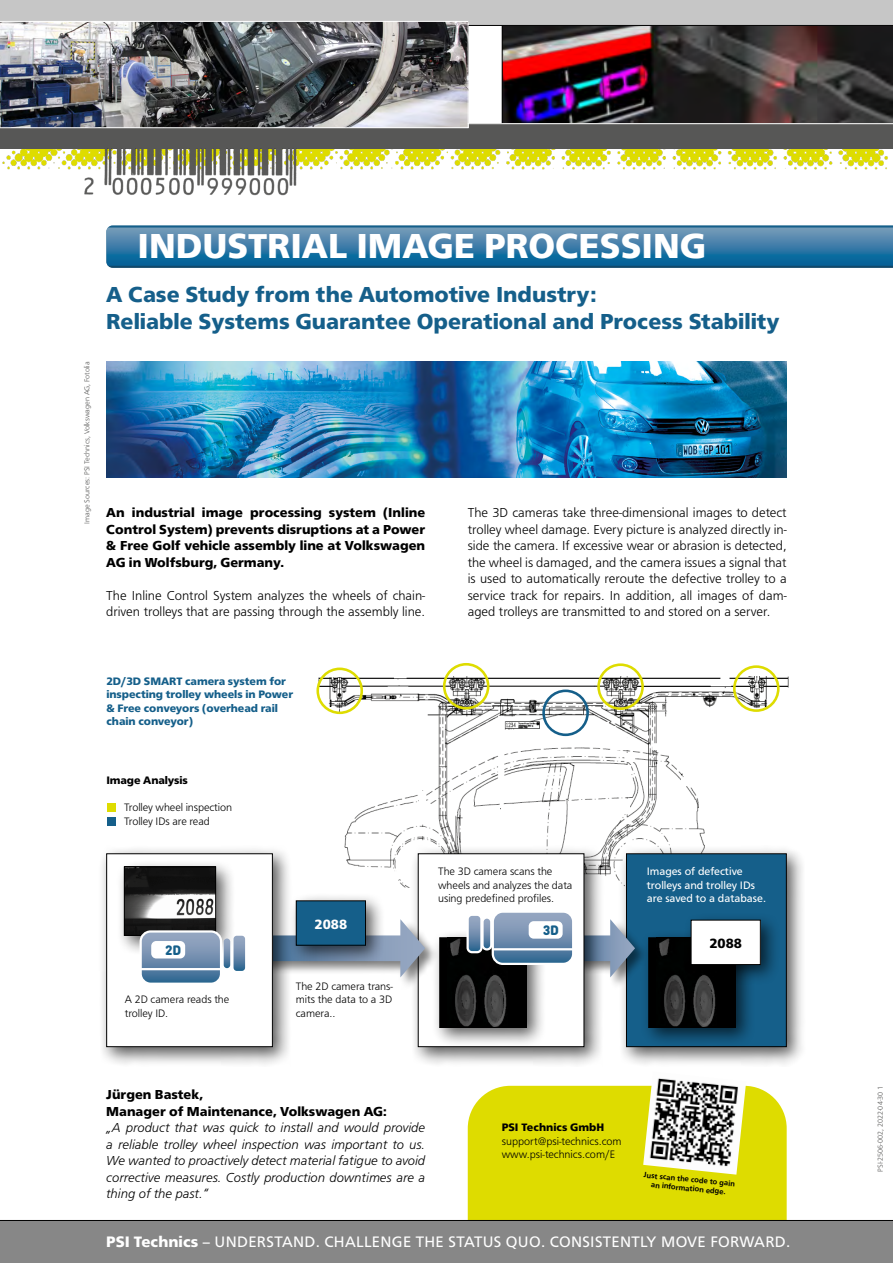
<style>
.page{position:relative;width:893px;height:1263px;background:#fff}
.page>*{position:absolute;margin:0;border:0;box-sizing:border-box;transform-origin:0 0}
.t1{font:700 36px "Frutus T";color:#fff}
.t2{font:700 22.5px/27px "Frutus T";color:#155f8a}
.t3{font:15.75px "Frutus T";letter-spacing:.02em;color:#fff}
.t4{font:700 13.95px "Frutus T";color:#fff}
.t5{font:700 13.95px "Frutus T";color:#000}
.t6{font:300 13.5px/16.5px "Frutus T";color:#000}
.t7{font:italic 300 13.5px/16.5px "Frutus T";color:#000;text-align:justify}
.t8{font:700 13.5px/16.5px "Frutus T";color:#000;text-align:justify}
.t9{font:900 13.5px "DIN Round Pro";color:#155f8a}
.t10{font:300 11.25px/13.5px "Frutus T";letter-spacing:-.005em;color:#000}
.t11{font:700 11.25px/13.5px "Frutus T";letter-spacing:-.005em;color:#155f8a}
.t12{font:11.25px/13.5px "Frutus T";color:#fff}
.t13{font:700 11.25px "Frutus T";color:#000}
.t14{font:500 7.95px/9px "Frutus T";color:#000;text-align:center}
.t15{font:300 7.5px "Frutus T";color:#575756}
.s1{font-weight:700}
</style>
<div class="page">
<svg style="left:106px;top:225px;width:787px;height:43px;background:#3779a4"></svg>
<img style="left:106px;top:362px;width:681px;height:116px">
<img style="left:2px;top:149px;width:886px;height:21px">
<img style="left:503px;top:26px;width:390px;height:97px">
<div style="left:0;top:124px;width:893px;height:25px;background:#575756"></div>
<div style="left:0;top:0;width:893px;height:26px;background:#c6c6c6"></div>
<img style="left:0;top:21px;width:469px;height:107px">
<img style="left:84px;top:148px;width:214px;height:48px">
<hr style="left:502px;top:26px;width:1px;height:98px;background:#000">
<hr style="left:468px;top:123px;width:425px;height:1px;background:#fff">
<hr style="left:469px;top:25px;width:424px;height:1px;background:#000">
<img style="left:318px;top:673px;width:471px;height:215px">
<div style="left:468px;top:1086px;width:319px;height:134px;background:#dedc00"></div>
<div style="left:0;top:1220px;width:893px;height:43px;background:#878787"></div>
<hr style="left:0;top:1220px;width:893px;height:1px;background:#000">
<div style="left:316px;top:667px;width:47px;height:47px;border:3px solid #dedc00;border-radius:50%"></div>
<div style="left:443px;top:663px;width:46px;height:46px;border:3px solid #dedc00;border-radius:50%"></div>
<div style="left:542px;top:689px;width:47px;height:47px;border:3px solid #155f8a;border-radius:50%"></div>
<div style="left:597px;top:663px;width:47px;height:47px;border:3px solid #dedc00;border-radius:50%"></div>
<div style="left:733px;top:665px;width:47px;height:47px;border:3px solid #dedc00;border-radius:50%"></div>
<div style="left:618px;top:845px;width:189px;height:222px;background:#000;opacity:.65"></div>
<div style="left:626px;top:854px;width:160px;height:193px;background:#155f8a"></div>
<div style="left:626px;top:853px;width:161px;height:194px;border:1px solid #000"></div>
<div style="left:564px;top:918px;width:84px;height:72px;background:#000;opacity:.5"></div>
<div style="left:410px;top:845px;width:194px;height:222px;background:#000;opacity:.65"></div>
<div style="left:418px;top:854px;width:166px;height:193px;background:#fff"></div>
<div style="left:418px;top:853px;width:166px;height:194px;border:1px solid #000"></div>
<div style="left:233px;top:918px;width:206px;height:72px;background:#000;opacity:.5"></div>
<div style="left:98px;top:845px;width:195px;height:222px;background:#000;opacity:.65"></div>
<div style="left:107px;top:854px;width:165px;height:193px;background:#fff"></div>
<div style="left:106px;top:853px;width:167px;height:194px;border:1px solid #000"></div>
<div style="left:116px;top:858px;width:120px;height:98px;background:#000;opacity:.65"></div>
<img style="left:126px;top:868px;width:88px;height:66px">
<div style="left:124px;top:866px;width:92px;height:70px;border:1px solid #000"></div>
<div style="left:288px;top:892px;width:98px;height:74px;background:#000;opacity:.65"></div>
<div style="left:296px;top:901px;width:69px;height:44px;background:#155f8a"></div>
<div style="left:296px;top:900px;width:70px;height:45px;border:1px solid #000"></div>
<div style="left:431px;top:929px;width:116px;height:119px;background:#000;opacity:.65"></div>
<div style="left:440px;top:938px;width:86px;height:89px;background:#000"></div>
<img style="left:450px;top:939px;width:57px;height:87px">
<div style="left:439px;top:937px;width:88px;height:91px;border:1px solid #000"></div>
<div style="left:640px;top:929px;width:116px;height:119px;background:#000;opacity:.65"></div>
<div style="left:649px;top:938px;width:86px;height:89px;background:#000"></div>
<img style="left:659px;top:939px;width:57px;height:87px">
<div style="left:648px;top:937px;width:88px;height:91px;border:1px solid #000"></div>
<div style="left:683px;top:912px;width:98px;height:73px;background:#000;opacity:.65"></div>
<div style="left:691px;top:920px;width:69px;height:44px;background:#fff"></div>
<div style="left:691px;top:920px;width:70px;height:45px;border:1px solid #000"></div>
<svg style="left:141px;top:931px;width:80px;height:51px;background:#6d8cad"></svg>
<div style="left:140px;top:930px;width:82px;height:55px;border:2px solid #fff;border-radius:10px"></div>
<div style="left:151px;top:941px;width:34px;height:17px;background:#fff;border-radius:5px"></div>
<svg style="left:224px;top:938px;width:6px;height:30px"></svg>
<svg style="left:234px;top:919px;width:191px;height:58px"></svg>
<hr style="left:141px;top:968px;width:80px;height:2px;background:#fff">
<svg style="left:493px;top:912px;width:142px;height:65px"></svg>
<div style="left:492px;top:910px;width:82px;height:55px;border:2px solid #fff;border-radius:10px"></div>
<div style="left:529px;top:921px;width:34px;height:18px;background:#fff;border-radius:5px"></div>
<svg style="left:482px;top:917px;width:9px;height:32px"></svg>
<div style="left:481px;top:916px;width:11px;height:34px;border:2px solid #fff;border-radius:4px"></div>
<svg style="left:469px;top:917px;width:11px;height:33px"></svg>
<div style="left:466px;top:914px;width:17px;height:39px;border:2px solid #fff;border-radius:4px"></div>
<hr style="left:493px;top:948px;width:80px;height:2px;background:#fff">
<div style="left:107px;top:803px;width:9px;height:9px;background:#dedc00"></div>
<div style="left:107px;top:817px;width:9px;height:9px;background:#155f8a"></div>
<img style="left:643px;top:1078px;width:103px;height:96px">
<p class="t15" style="left:83px;top:524px;width:164px;rotate:-90deg">Image Sources: PSI Technics, Volkswagen AG, Fotolia</p>
<h1 class="t1" style="left:138px;top:225px;width:570px">INDUSTRIAL IMAGE PROCESSING</h1>
<h2 class="t2" style="left:106px;top:281px;width:675px">A Case Study from the Automotive Industry:<br>Reliable Systems Guarantee Operational and Process Stability</h2>
<p class="t8" style="left:106px;top:504px;width:320px">An industrial image processing system (Inline Control System) prevents disruptions at a Power &amp; Free Golf vehicle assembly line at Volkswagen AG in Wolfsburg, Germany.</p>
<p class="t6" style="left:106px;top:587px;width:320px">The Inline Control System analyzes the wheels of chain&shy;driven trolleys that are passing through the assembly line.</p>
<p class="t6" style="left:468px;top:504px;width:320px;text-align:justify">The 3D cameras take three-dimensional images to detect trolley wheel damage. Every picture is analyzed directly in&shy;side the camera. If excessive wear or abrasion is detected, the wheel is damaged, and the camera issues a signal that is used to automatically reroute the defective trolley to a service track for repairs. In addition, all images of dam&shy;aged trolleys are transmitted to and stored on a server.</p>
<p class="t11" style="left:106px;top:674px;width:188px">2D/3D SMART camera system for inspecting trolley wheels in Power &amp; Free conveyors (overhead rail chain conveyor)</p>
<p class="t13" style="left:106px;top:774px;width:83px">Image Analysis</p>
<p class="t10" style="left:124px;top:800px;width:109px">Trolley wheel inspection<br>Trolley IDs are read</p>
<p class="t9" style="left:165px;top:940px;width:18px">2D</p>
<p class="t10" style="left:125px;top:993px;width:106px">A 2D camera reads the trolley ID.</p>
<p class="t4" style="left:315px;top:916px;width:34px">2088</p>
<p class="t10" style="left:296px;top:979px;width:99px;text-align:justify">The 2D camera trans&shy;mits the data to a 3D camera..</p>
<p class="t10" style="left:438px;top:865px;width:136px">The 3D camera scans the wheels and analyzes the data using predefined profiles.</p>
<p class="t9" style="left:543px;top:920px;width:18px">3D</p>
<p class="t12" style="left:647px;top:865px;width:121px">Images of defective trolleys and trolley IDs are saved to a database.</p>
<p class="t5" style="left:709px;top:935px;width:34px">2088</p>
<p class="t8" style="left:106px;top:1086px;width:282px">Jürgen Bastek,<br>Manager of Maintenance, Volkswagen AG:</p>
<p class="t7" style="left:106px;top:1119px;width:320px">„A product that was quick to install and would provide a reliable trolley wheel inspection was important to us.<br>We wanted to proactively detect material fatigue to avoid corrective measures. Costly production downtimes are a thing of the past.“</p>
<p class="t13" style="left:502px;top:1121px;width:104px">PSI Technics GmbH</p>
<p class="t10" style="left:502px;top:1134px;width:121px">support@psi-technics.com www.psi-technics.com/E</p>
<p class="t14" style="left:644px;top:1170px;width:93px;rotate:6deg">Just scan the code to gain an information edge.</p>
<p class="t3" style="left:106px;top:1232px;width:685px"><span class="s1">PSI Technics</span> – UNDERSTAND. CHALLENGE THE STATUS QUO. CONSISTENTLY MOVE FORWARD.</p>
<p class="t15" style="left:876px;top:1172px;width:88px;rotate:-90deg">PSI-2506-002, 2022-04-30 1</p>
</div>
